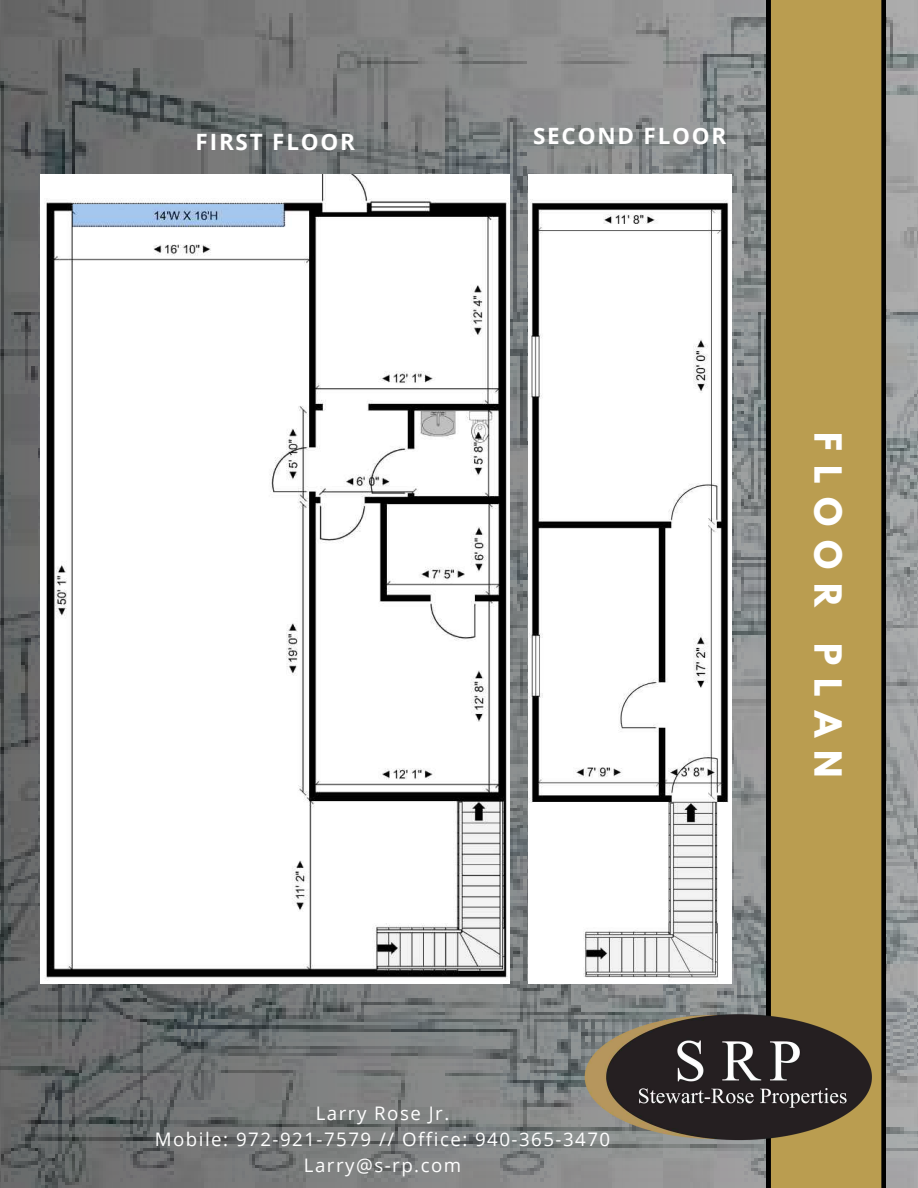
<style>
.page{position:relative;width:918px;height:1188px;background:#fff}
.page>*{position:absolute;margin:0;border:0;box-sizing:border-box;transform-origin:0 0}
.t1{font:700 33.15px "League Spartan";letter-spacing:.41em;color:#fff}
.t2{font:700 22.5px "Open Sans";letter-spacing:.08em;color:#fff}
.t3{font:18.6px "Open Sans";letter-spacing:.08em;color:#fff}
</style>
<div class="page">
<img style="left:0;top:0;width:918px;height:1188px">
<svg style="left:766px;top:0;width:120px;height:858px;background:#ad924a"></svg>
<img style="left:459px;top:858px;width:459px;height:330px">
<img style="left:41px;top:175px;width:469px;height:809px">
<img style="left:528px;top:175px;width:204px;height:809px">
<p class="t2" style="left:196px;top:126px;width:161px">FIRST FLOOR</p>
<p class="t2" style="left:533px;top:120px;width:195px">SECOND FLOOR</p>
<p class="t1" style="left:844px;top:432px;width:347px;rotate:90deg">FLOOR PLAN</p>
<h2 class="t3" style="left:316px;top:1101px;width:135px">Larry Rose Jr.</h2>
<h3 class="t3" style="left:155px;top:1126px;width:457px">Mobile: 972-921-7579 // Office: 940-365-3470</h3>
<h3 class="t3" style="left:304px;top:1152px;width:159px">Larry@s-rp.com</h3>
</div>
